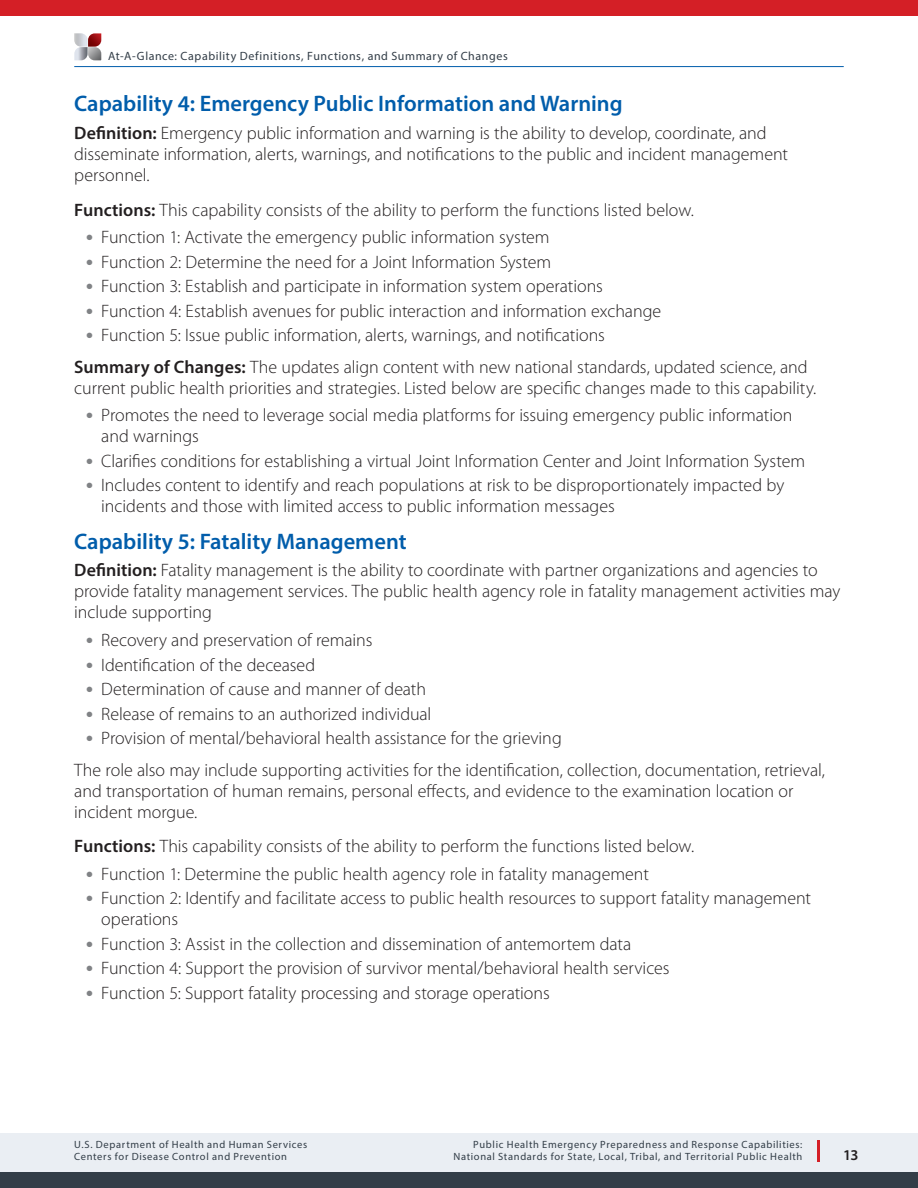
<style>
.page{position:relative;width:918px;height:1188px;background:#fff}
.page>*{position:absolute;margin:0;border:0;box-sizing:border-box;transform-origin:0 0}
.t1{font:600 22.5px "Myriad Pro";color:#015dab}
.t2{font:300 18px/21px "Myriad Pro";color:#231f20}
.t3{font:600 15px "Myriad Pro";color:#231f20}
.t4{font:12px "Myriad Pro";letter-spacing:.045em;color:#323d47}
.t5{font:10.5px/12px "Myriad Pro";letter-spacing:.06em;color:#323d47;text-align:right}
.s1{font-weight:600}
.s2{font-weight:900;font-stretch:semi-expanded;color:#808285}
</style>
<div class="page">
<div style="left:0;top:1133px;width:918px;height:55px;background:#eaeef3"></div>
<div style="left:0;top:1172px;width:918px;height:16px;background:#323d47"></div>
<div style="left:0;top:0;width:918px;height:16px;background:#d41f26"></div>
<hr style="left:817px;top:1140px;width:2px;height:22px;background:#d41f26">
<svg style="left:74px;top:33px;width:27px;height:27px"></svg>
<hr style="left:74px;top:66px;width:770px;height:1px;background:#015dab">
<p class="t4" style="left:108px;top:49px;width:401px">At-A-Glance: Capability Definitions, Functions, and Summary of Changes</p>
<h3 class="t1" style="left:74px;top:90px;width:550px">Capability 4: Emergency Public Information and Warning</h3>
<p class="t2" style="left:74px;top:123px;width:715px"><span class="s1">Definition:</span> Emergency public information and warning is the ability to develop, coordinate, and disseminate information, alerts, warnings, and notifications to the public and incident management personnel.</p>
<p class="t2" style="left:74px;top:199px;width:621px"><span class="s1">Functions:</span> This capability consists of the ability to perform the functions listed below.</p>
<p class="t2" style="left:86px;top:227px;width:465px"><span class="s2">•</span> Function 1: Activate the emergency public information system</p>
<p class="t2" style="left:86px;top:252px;width:466px"><span class="s2">•</span> Function 2: Determine the need for a Joint Information System</p>
<p class="t2" style="left:86px;top:276px;width:518px"><span class="s2">•</span> Function 3: Establish and participate in information system operations</p>
<p class="t2" style="left:86px;top:301px;width:577px"><span class="s2">•</span> Function 4: Establish avenues for public interaction and information exchange</p>
<p class="t2" style="left:86px;top:325px;width:520px"><span class="s2">•</span> Function 5: Issue public information, alerts, warnings, and notifications</p>
<p class="t2" style="left:74px;top:356px;width:743px"><span class="s1">Summary of Changes:</span> The updates align content with new national standards, updated science, and current public health priorities and strategies. Listed below are specific changes made to this capability.</p>
<p class="t2" style="left:101px;top:405px;width:693px;text-indent:-15px"><span class="s2">•</span> Promotes the need to leverage social media platforms for issuing emergency public information and warnings</p>
<p class="t2" style="left:86px;top:451px;width:720px"><span class="s2">•</span> Clarifies conditions for establishing a virtual Joint Information Center and Joint Information System</p>
<p class="t2" style="left:101px;top:475px;width:685px;text-indent:-15px"><span class="s2">•</span> Includes content to identify and reach populations at risk to be disproportionately impacted by incidents and those with limited access to public information messages</p>
<h3 class="t1" style="left:74px;top:527px;width:334px">Capability 5: Fatality Management</h3>
<p class="t2" style="left:74px;top:560px;width:768px"><span class="s1">Definition:</span> Fatality management is the ability to coordinate with partner organizations and agencies to provide fatality management services. The public health agency role in fatality management activities may include supporting</p>
<p class="t2" style="left:86px;top:630px;width:288px"><span class="s2">•</span> Recovery and preservation of remains</p>
<p class="t2" style="left:86px;top:655px;width:231px"><span class="s2">•</span> Identification of the deceased</p>
<p class="t2" style="left:86px;top:679px;width:341px"><span class="s2">•</span> Determination of cause and manner of death</p>
<p class="t2" style="left:86px;top:704px;width:347px"><span class="s2">•</span> Release of remains to an authorized individual</p>
<p class="t2" style="left:86px;top:728px;width:477px"><span class="s2">•</span> Provision of mental/behavioral health assistance for the grieving</p>
<p class="t2" style="left:74px;top:759px;width:752px">The role also may include supporting activities for the identification, collection, documentation, retrieval, and transportation of human remains, personal effects, and evidence to the examination location or incident morgue.</p>
<p class="t2" style="left:74px;top:836px;width:621px"><span class="s1">Functions:</span> This capability consists of the ability to perform the functions listed below.</p>
<p class="t2" style="left:86px;top:864px;width:564px"><span class="s2">•</span> Function 1: Determine the public health agency role in fatality management</p>
<p class="t2" style="left:101px;top:888px;width:711px;text-indent:-15px"><span class="s2">•</span> Function 2: Identify and facilitate access to public health resources to support fatality management operations</p>
<p class="t2" style="left:86px;top:934px;width:547px"><span class="s2">•</span> Function 3: Assist in the collection and dissemination of antemortem data</p>
<p class="t2" style="left:86px;top:958px;width:585px"><span class="s2">•</span> Function 4: Support the provision of survivor mental/behavioral health services</p>
<p class="t2" style="left:86px;top:983px;width:465px"><span class="s2">•</span> Function 5: Support fatality processing and storage operations</p>
<p class="t5" style="left:74px;top:1139px;width:234px;text-align:left">U.S. Department of Health and Human Services<br>Centers for Disease Control and Prevention</p>
<p class="t5" style="left:453px;top:1139px;width:350px">Public Health Emergency Preparedness and Response Capabilities:<br>National Standards for State, Local, Tribal, and Territorial Public Health</p>
<p class="t3" style="left:843px;top:1145px;width:17px">13</p>
</div>
